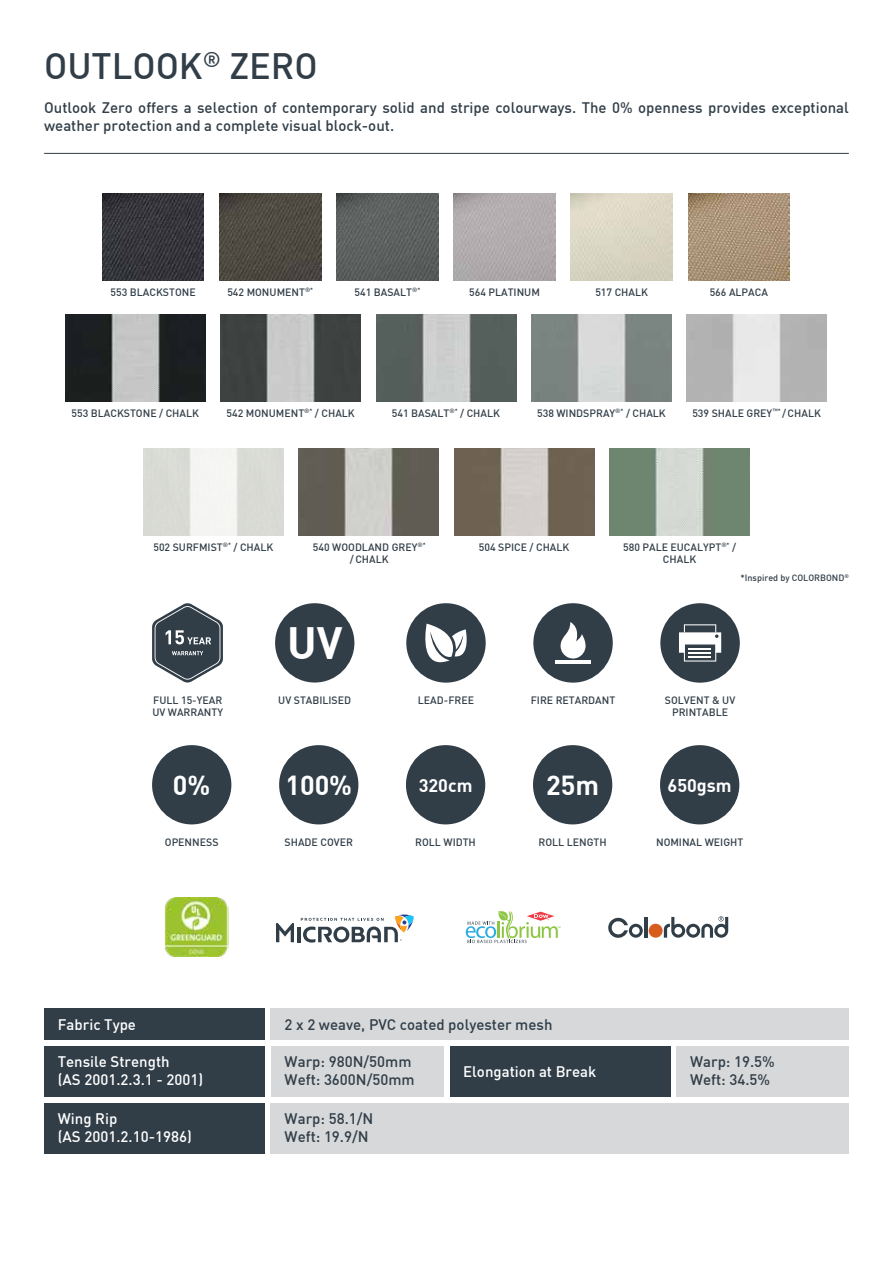
<style>
.page{position:relative;width:893px;height:1263px;background:#fff}
.page>*{position:absolute;margin:0;border:0;box-sizing:border-box;transform-origin:0 0}
.t1{font:700 44.25px "DIN";color:#fff}
.t2{font:500 36px "DIN";color:#313e48}
.t3{font:700 27px "DIN";color:#fff}
.t4{font:700 18px "DIN";color:#fff}
.t5{font:500 15px/18px "DIN";color:#313e48}
.t6{font:500 15px/18px "DIN";color:#fff}
.t7{font:500 10.5px/12.6px "DIN";color:#313e48;text-align:center}
.t8{font:500 9px "DIN";color:#313e48}
</style>
<div class="page">
<div style="left:152px;top:745px;width:79px;height:79px;background:#313e48;border-radius:50%"></div>
<div style="left:279px;top:745px;width:79px;height:79px;background:#313e48;border-radius:50%"></div>
<div style="left:660px;top:745px;width:79px;height:79px;background:#313e48;border-radius:50%"></div>
<div style="left:406px;top:745px;width:79px;height:79px;background:#313e48;border-radius:50%"></div>
<div style="left:533px;top:745px;width:79px;height:79px;background:#313e48;border-radius:50%"></div>
<div style="left:275px;top:603px;width:79px;height:79px;background:#313e48;border-radius:50%"></div>
<div style="left:406px;top:603px;width:80px;height:80px;background:#313e48;border-radius:50%"></div>
<svg style="left:425px;top:624px;width:42px;height:38px"></svg>
<div style="left:533px;top:603px;width:80px;height:80px;background:#313e48;border-radius:50%"></div>
<svg style="left:561px;top:622px;width:25px;height:36px"></svg>
<hr style="left:555px;top:661px;width:36px;height:3px;background:#fff">
<div style="left:660px;top:603px;width:80px;height:80px;background:#313e48;border-radius:50%"></div>
<svg style="left:679px;top:624px;width:42px;height:37px"></svg>
<div style="left:271px;top:1008px;width:578px;height:32px;background:#d6d8da"></div>
<div style="left:271px;top:1046px;width:172px;height:51px;background:#d6d8da"></div>
<div style="left:676px;top:1046px;width:173px;height:51px;background:#d6d8da"></div>
<div style="left:271px;top:1103px;width:578px;height:50px;background:#d6d8da"></div>
<div style="left:44px;top:1008px;width:221px;height:32px;background:#313e48"></div>
<div style="left:44px;top:1046px;width:221px;height:51px;background:#313e48"></div>
<div style="left:450px;top:1046px;width:220px;height:51px;background:#313e48"></div>
<div style="left:44px;top:1103px;width:221px;height:50px;background:#313e48"></div>
<hr style="left:44px;top:153px;width:805px;height:1px;background:#313e48">
<img style="left:102px;top:194px;width:102px;height:87px">
<img style="left:143px;top:449px;width:140px;height:87px">
<img style="left:65px;top:315px;width:140px;height:87px">
<img style="left:221px;top:315px;width:140px;height:87px">
<img style="left:376px;top:315px;width:140px;height:87px">
<img style="left:532px;top:315px;width:139px;height:87px">
<img style="left:687px;top:315px;width:140px;height:87px">
<img style="left:299px;top:449px;width:140px;height:87px">
<img style="left:454px;top:449px;width:140px;height:87px">
<img style="left:610px;top:449px;width:140px;height:87px">
<img style="left:219px;top:194px;width:102px;height:87px">
<img style="left:337px;top:194px;width:101px;height:87px">
<img style="left:454px;top:194px;width:101px;height:87px">
<img style="left:571px;top:194px;width:101px;height:87px">
<img style="left:688px;top:194px;width:102px;height:87px">
<img style="left:165px;top:897px;width:63px;height:59px">
<hr style="left:297px;top:927px;width:4px;height:15px;background:#313e48">
<svg style="left:276px;top:923px;width:18px;height:19px"></svg>
<svg style="left:301px;top:914px;width:113px;height:28px"></svg>
<svg style="left:466px;top:911px;width:94px;height:32px"></svg>
<svg style="left:608px;top:917px;width:35px;height:21px"></svg>
<hr style="left:644px;top:917px;width:3px;height:21px;background:#313e48">
<svg style="left:649px;top:916px;width:79px;height:22px"></svg>
<svg style="left:152px;top:603px;width:71px;height:79px"></svg>
<h2 class="t2" style="left:44px;top:50px;width:275px">OUTLOOK<sup>®</sup> ZERO</h2>
<h3 class="t5" style="left:44px;top:100px;width:806px">Outlook Zero offers a selection of contemporary solid and stripe colourways. The 0% openness provides exceptional weather protection and a complete visual block-out.</h3>
<p class="t7" style="left:111px;top:286px;width:87px">553 BLACKSTONE</p>
<p class="t7" style="left:227px;top:286px;width:87px">542 MONUMENT<sup>®*</sup></p>
<p class="t7" style="left:355px;top:286px;width:67px">541 BASALT<sup>®*</sup></p>
<p class="t7" style="left:469px;top:286px;width:72px">564 PLATINUM</p>
<p class="t7" style="left:595px;top:286px;width:54px">517 CHALK</p>
<p class="t7" style="left:710px;top:286px;width:60px">566 ALPACA</p>
<p class="t7" style="left:72px;top:407px;width:129px">553 BLACKSTONE / CHALK</p>
<p class="t7" style="left:227px;top:407px;width:130px">542 MONUMENT<sup>®*</sup> / CHALK</p>
<p class="t7" style="left:392px;top:407px;width:110px">541 BASALT<sup>®*</sup> / CHALK</p>
<p class="t7" style="left:537px;top:407px;width:130px">538 WINDSPRAY<sup>®*</sup> / CHALK</p>
<p class="t7" style="left:692px;top:407px;width:130px">539 SHALE GREY<sup>™*</sup> /CHALK</p>
<p class="t7" style="left:153px;top:541px;width:121px">502 SURFMIST<sup>®*</sup> / CHALK</p>
<p class="t7" style="left:313px;top:541px;width:114px">540 WOODLAND GREY<sup>®* </sup>/CHALK</p>
<p class="t7" style="left:479px;top:541px;width:92px">504 SPICE / CHALK</p>
<p class="t7" style="left:623px;top:541px;width:114px">580 PALE EUCALYPT<sup>®*</sup> /<br>CHALK</p>
<p class="t7" style="left:152px;top:694px;width:72px;text-align:left">FULL 15-YEAR<br>UV WARRANTY</p>
<h1 class="t1" style="left:287px;top:621px;width:57px">UV</h1>
<p class="t7" style="left:278px;top:694px;width:74px">UV STABILISED</p>
<p class="t7" style="left:418px;top:694px;width:58px">LEAD-FREE</p>
<p class="t8" style="left:740px;top:573px;width:110px">*Inspired by COLORBOND<sup>®</sup></p>
<p class="t7" style="left:531px;top:694px;width:86px">FIRE RETARDANT</p>
<p class="t7" style="left:665px;top:694px;width:72px">SOLVENT &amp; UV<br>PRINTABLE</p>
<h3 class="t3" style="left:173px;top:772px;width:39px">0%</h3>
<h3 class="t3" style="left:285px;top:772px;width:68px">100%</h3>
<h3 class="t4" style="left:419px;top:776px;width:55px">320cm</h3>
<h3 class="t3" style="left:546px;top:772px;width:54px">25m</h3>
<h3 class="t4" style="left:668px;top:776px;width:66px">650gsm</h3>
<p class="t7" style="left:165px;top:836px;width:55px">OPENNESS</p>
<p class="t7" style="left:285px;top:836px;width:70px">SHADE COVER</p>
<p class="t7" style="left:415px;top:836px;width:62px">ROLL WIDTH</p>
<p class="t7" style="left:539px;top:836px;width:70px">ROLL LENGTH</p>
<p class="t7" style="left:656px;top:836px;width:89px">NOMINAL WEIGHT</p>
<h3 class="t5" style="left:285px;top:1016px;width:269px">2 x 2 weave, PVC coated polyester mesh</h3>
<h3 class="t5" style="left:285px;top:1054px;width:132px">Warp: 980N/50mm<br>Weft: 3600N/50mm</h3>
<h3 class="t5" style="left:690px;top:1054px;width:86px">Warp: 19.5%<br>Weft: 34.5%</h3>
<h3 class="t5" style="left:285px;top:1110px;width:90px">Warp: 58.1/N<br>Weft: 19.9/N</h3>
<h3 class="t6" style="left:58px;top:1016px;width:80px">Fabric Type</h3>
<h3 class="t6" style="left:58px;top:1054px;width:147px">Tensile Strength<br>(AS 2001.2.3.1 - 2001)</h3>
<h3 class="t6" style="left:463px;top:1063px;width:135px">Elongation at Break</h3>
<h3 class="t6" style="left:58px;top:1110px;width:136px">Wing Rip<br>(AS 2001.2.10-1986)</h3>
</div>
